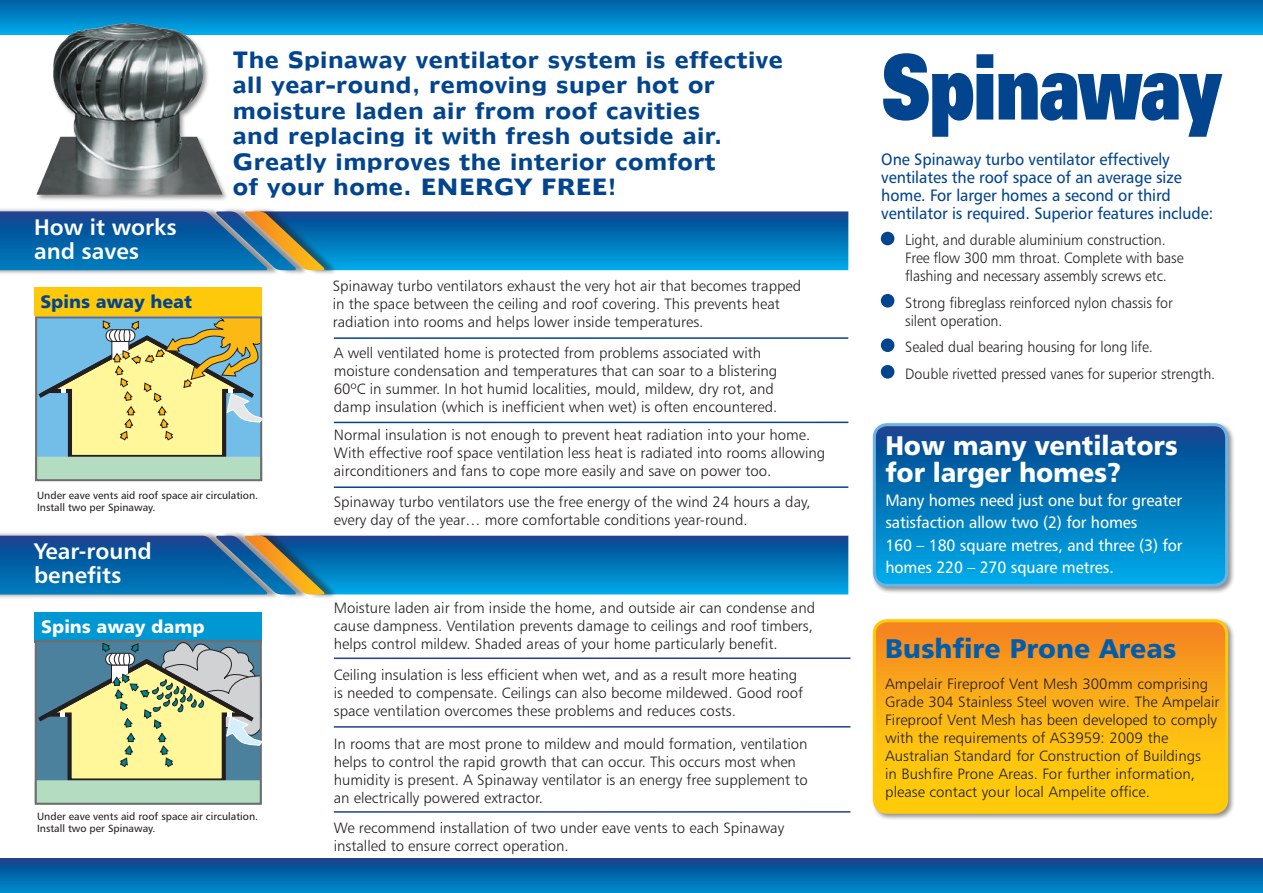
<style>
.page{position:relative;width:1263px;height:893px;background:#fff}
.page>*{position:absolute;margin:0;border:0;box-sizing:border-box;transform-origin:0 0}
.t1{font:900 90.75px "Zurich BT";letter-spacing:-.05em;color:#02448d;scale:.77 1}
.t2{font:27px/27px "Humanist 777 BT Black B";letter-spacing:-.005em;color:#fff;scale:.96 1}
.t3{font:27px "Humanist 777 BT Black B";color:#015dac}
.t4{font:22.5px/24px "Humanist 777 BT Bold B";color:#fff}
.t5{font:21px/25.5px "Humanist 970 BT Bold C";letter-spacing:-.01em;color:#02448d}
.t6{font:18px "Humanist 777 BT Black B";color:#02448d}
.t7{font:18px "Humanist 777 BT Black B";color:#fff}
.t8{font:16.5px/18px "Humanist 777 BT Roman B";letter-spacing:-.005em;color:#02448d;scale:.95 1}
.t9{font:16.5px/22.5px "Humanist 777 BT Roman B";letter-spacing:-.005em;color:#fff;scale:.95 1}
.t10{font:15px/18px "Humanist 777 BT Light B";color:#231f20}
.t11{font:15px/18px "Humanist 777 BT Light B";color:#231f20;scale:.95 1}
.t12{font:10.5px/12px "Humanist 777 BT Roman B";color:#231f20}
</style>
<div class="page">
<div style="left:871px;top:421px;width:365px;height:173px;background:#231f20;opacity:.5"></div>
<svg style="left:874px;top:425px;width:353px;height:160px;background:#0377bb"></svg>
<div style="left:873px;top:423px;width:355px;height:164px;border:3px solid #6ab3e3;border-radius:13px"></div>
<div style="left:881px;top:232px;width:13px;height:13px;background:#02448d;border-radius:50%"></div>
<div style="left:881px;top:294px;width:13px;height:14px;background:#02448d;border-radius:50%"></div>
<div style="left:881px;top:338px;width:13px;height:14px;background:#02448d;border-radius:50%"></div>
<div style="left:881px;top:365px;width:13px;height:14px;background:#02448d;border-radius:50%"></div>
<hr style="left:334px;top:657px;width:516px;height:2px;background:#253f8e">
<hr style="left:334px;top:726px;width:516px;height:2px;background:#253f8e">
<hr style="left:334px;top:811px;width:516px;height:2px;background:#253f8e">
<div style="left:34px;top:288px;width:228px;height:28px;background:#fec80b"></div>
<div style="left:35px;top:457px;width:227px;height:22px;background:#b3dcc0"></div>
<div style="left:35px;top:316px;width:227px;height:165px;border:2px solid #6c6d70"></div>
<svg style="left:35px;top:317px;width:228px;height:144px;background:#b4c6a2"></svg>
<div style="left:35px;top:612px;width:227px;height:31px;background:#0098d3"></div>
<div style="left:35px;top:781px;width:226px;height:23px;background:#b3dcc0"></div>
<div style="left:35px;top:640px;width:227px;height:165px;border:2px solid #6c6d70"></div>
<svg style="left:34px;top:632px;width:228px;height:153px;background:#9fb59d"></svg>
<div style="left:871px;top:618px;width:365px;height:203px;background:#231f20;opacity:.5"></div>
<svg style="left:874px;top:621px;width:353px;height:191px;background:#fab014"></svg>
<div style="left:873px;top:619px;width:355px;height:195px;border:3px solid #feca0a;border-radius:13px"></div>
<svg style="left:0;top:859px;width:1263px;height:34px;background:#0567ad"></svg>
<div style="left:0;top:0;width:1263px;height:34px;background:linear-gradient(to bottom,#005fa3,#00a8e8)"></div>
<img style="left:26px;top:17px;width:207px;height:183px">
<div style="left:0;top:207px;width:280px;height:68px;background:#231f20;opacity:.5"></div>
<div style="left:220px;top:207px;width:89px;height:68px;background:#231f20;opacity:.5"></div>
<div style="left:249px;top:207px;width:89px;height:68px;background:#231f20;opacity:.5"></div>
<svg style="left:0;top:211px;width:848px;height:59px;background:#0f71af"></svg>
<div style="left:0;top:531px;width:280px;height:68px;background:#231f20;opacity:.5"></div>
<div style="left:220px;top:531px;width:89px;height:68px;background:#231f20;opacity:.5"></div>
<div style="left:249px;top:531px;width:89px;height:68px;background:#231f20;opacity:.5"></div>
<svg style="left:0;top:536px;width:848px;height:58px;background:#0d70ae"></svg>
<hr style="left:334px;top:337px;width:514px;height:2px;background:#02448d">
<hr style="left:334px;top:422px;width:514px;height:1px;background:#02448d">
<hr style="left:334px;top:486px;width:514px;height:2px;background:#02448d">
<h3 class="t4" style="left:34px;top:215px;width:144px">How it works and saves</h3>
<h3 class="t5" style="left:233px;top:47px;width:552px">The Spinaway ventilator system is effective all year-round, removing super hot or moisture laden air from roof cavities<br>and replacing it with fresh outside air.<br>Greatly improves the interior comfort<br>of your home. ENERGY FREE!</h3>
<p class="t6" style="left:40px;top:290px;width:153px">Spins away heat</p>
<p class="t12" style="left:37px;top:490px;width:223px">Under eave vents aid roof space air circulation.<br>Install two per Spinaway.</p>
<h3 class="t4" style="left:34px;top:539px;width:119px">Year-round benefits</h3>
<p class="t7" style="left:41px;top:615px;width:165px">Spins away damp</p>
<p class="t12" style="left:37px;top:810px;width:223px">Under eave vents aid roof space air circulation.<br>Install two per Spinaway.</p>
<p class="t10" style="left:333px;top:277px;width:470px">Spinaway turbo ventilators exhaust the very hot air that becomes trapped in the space between the ceiling and roof covering. This prevents heat radiation into rooms and helps lower inside temperatures.</p>
<p class="t10" style="left:334px;top:344px;width:445px">A well ventilated home is protected from problems associated with moisture condensation and temperatures that can soar to a blistering 60ºC in summer. In hot humid localities, mould, mildew, dry rot, and damp insulation (which is inefficient when wet) is often encountered.</p>
<p class="t10" style="left:334px;top:426px;width:493px">Normal insulation is not enough to prevent heat radiation into your home.<br>With effective roof space ventilation less heat is radiated into rooms allowing airconditioners and fans to cope more easily and save on power too.</p>
<p class="t10" style="left:334px;top:493px;width:478px">Spinaway turbo ventilators use the free energy of the wind 24 hours a day, every day of the year… more comfortable conditions year-round.</p>
<p class="t10" style="left:334px;top:598px;width:483px">Moisture laden air from inside the home, and outside air can condense and cause dampness. Ventilation prevents damage to ceilings and roof timbers, helps control mildew. Shaded areas of your home particularly benefit.</p>
<p class="t10" style="left:334px;top:665px;width:471px">Ceiling insulation is less efficient when wet, and as a result more heating is needed to compensate. Ceilings can also become mildewed. Good roof space ventilation overcomes these problems and reduces costs.</p>
<p class="t10" style="left:334px;top:734px;width:476px">In rooms that are most prone to mildew and mould formation, ventilation helps to control the rapid growth that can occur. This occurs most when humidity is present. A Spinaway ventilator is an energy free supplement to an electrically powered extractor.</p>
<p class="t10" style="left:334px;top:818px;width:452px">We recommend installation of two under eave vents to each Spinaway installed to ensure correct operation.</p>
<h1 class="t1" style="left:881px;top:32px;width:447px">Spinaway</h1>
<p class="t8" style="left:881px;top:150px;width:351px">One Spinaway turbo ventilator effectively ventilates the roof space of an average size home. For larger homes a second or third ventilator is required. Superior features include:</p>
<p class="t11" style="left:905px;top:231px;width:295px">Light, and durable aluminium construction.<br>Free flow 300 mm throat. Complete with base flashing and necessary assembly screws etc.</p>
<p class="t11" style="left:905px;top:293px;width:283px">Strong fibreglass reinforced nylon chassis for silent operation.</p>
<p class="t11" style="left:905px;top:334px;width:328px;line-height:26.5px">Sealed dual bearing housing for long life.<br>Double rivetted pressed vanes for superior strength.</p>
<h2 class="t2" style="left:885px;top:431px;width:306px">How many ventilators for larger homes?</h2>
<p class="t9" style="left:885px;top:489px;width:314px">Many homes need just one but for greater satisfaction allow two (2) for homes<br>160 – 180 square metres, and three (3) for homes 220 – 270 square metres.</p>
<h2 class="t3" style="left:885px;top:631px;width:292px">Bushfire Prone Areas</h2>
<p class="t10" style="left:885px;top:675px;width:336px">Ampelair Fireproof Vent Mesh 300mm comprising Grade 304 Stainless Steel woven wire. The Ampelair Fireproof Vent Mesh has been developed to comply with the requirements of AS3959: 2009 the Australian Standard for Construction of Buildings<br>in Bushfire Prone Areas. For further information, please contact your local Ampelite office.</p>
</div>
